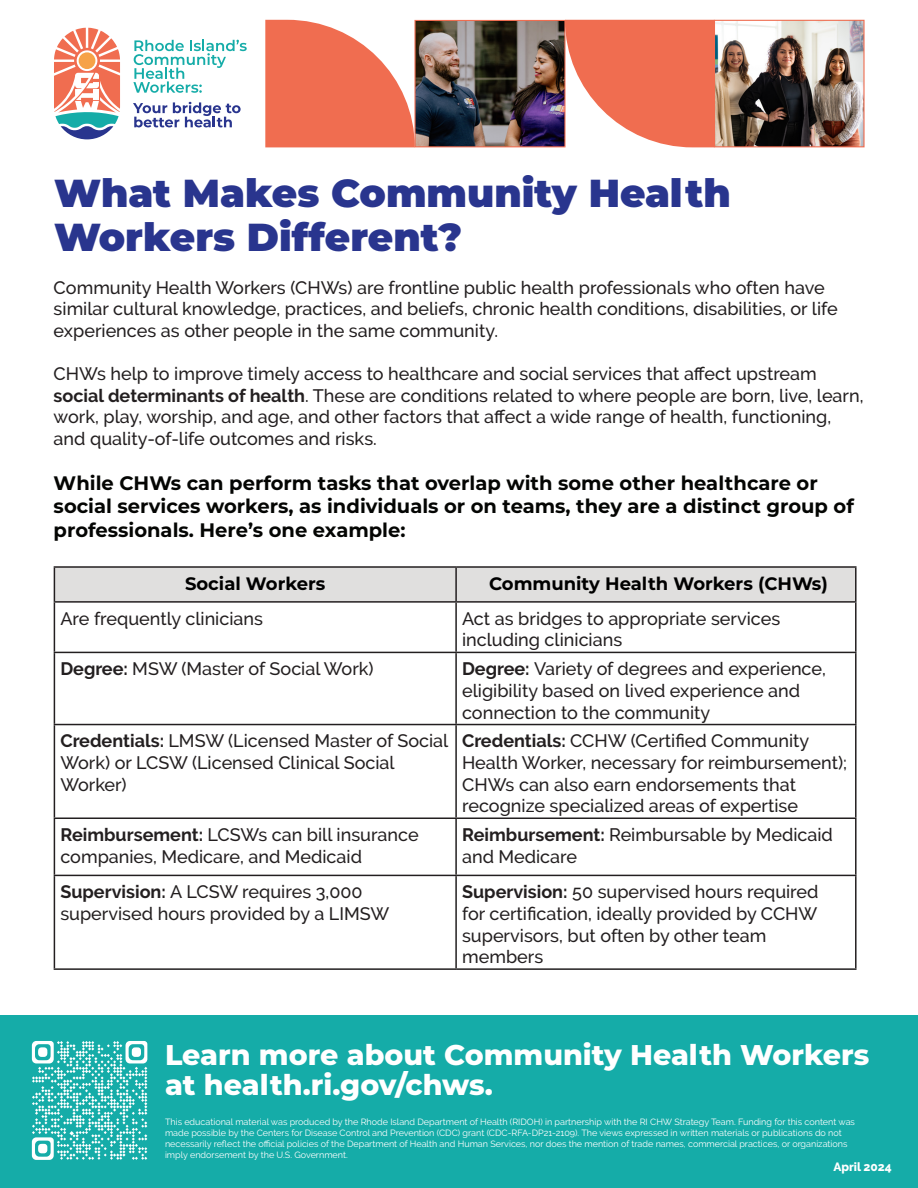
<style>
.page{position:relative;width:918px;height:1188px;background:#fff}
.page>*{position:absolute;margin:0;border:0;box-sizing:border-box;transform-origin:0 0}
.t1{font:900 39px/43.5px "Montserrat";color:#29358e}
.t2{font:800 28.5px "Montserrat";color:#fff}
.t3{font:700 19.5px/23.4px "Montserrat";color:#040503}
.t4{font:500 18px/21.6px "Raleway";color:#231f20}
.t5{font:700 18px "Montserrat";color:#000}
.t6{font:800 12px "Raleway";color:#fff}
.t7{font:9px/10.8px "Raleway";color:#fff}
.s1{font-weight:700}
</style>
<div class="page">
<div style="left:0;top:1015px;width:918px;height:173px;background:#15aca8"></div>
<div style="left:55px;top:568px;width:800px;height:33px;background:#e0dfde"></div>
<hr style="left:54px;top:566px;width:402px;height:2px;background:#231f20">
<hr style="left:54px;top:568px;width:1px;height:33px;background:#231f20">
<hr style="left:456px;top:566px;width:401px;height:2px;background:#231f20">
<hr style="left:455px;top:568px;width:2px;height:33px;background:#231f20">
<hr style="left:855px;top:568px;width:2px;height:33px;background:#231f20">
<hr style="left:54px;top:601px;width:402px;height:2px;background:#231f20">
<hr style="left:54px;top:603px;width:1px;height:49px;background:#231f20">
<hr style="left:456px;top:601px;width:401px;height:2px;background:#231f20">
<hr style="left:455px;top:603px;width:2px;height:49px;background:#231f20">
<hr style="left:855px;top:603px;width:2px;height:49px;background:#231f20">
<hr style="left:54px;top:652px;width:402px;height:1px;background:#231f20">
<hr style="left:54px;top:653px;width:1px;height:71px;background:#231f20">
<hr style="left:456px;top:652px;width:401px;height:1px;background:#231f20">
<hr style="left:455px;top:653px;width:2px;height:71px;background:#231f20">
<hr style="left:855px;top:653px;width:2px;height:71px;background:#231f20">
<hr style="left:54px;top:724px;width:402px;height:1px;background:#231f20">
<hr style="left:54px;top:725px;width:1px;height:93px;background:#231f20">
<hr style="left:456px;top:724px;width:401px;height:1px;background:#231f20">
<hr style="left:455px;top:725px;width:2px;height:93px;background:#231f20">
<hr style="left:855px;top:725px;width:2px;height:93px;background:#231f20">
<hr style="left:54px;top:818px;width:402px;height:1px;background:#231f20">
<hr style="left:54px;top:819px;width:1px;height:56px;background:#231f20">
<hr style="left:456px;top:818px;width:401px;height:1px;background:#231f20">
<hr style="left:455px;top:819px;width:2px;height:56px;background:#231f20">
<hr style="left:855px;top:819px;width:2px;height:56px;background:#231f20">
<hr style="left:54px;top:875px;width:402px;height:1px;background:#231f20">
<hr style="left:54px;top:876px;width:1px;height:92px;background:#231f20">
<hr style="left:456px;top:875px;width:401px;height:1px;background:#231f20">
<hr style="left:455px;top:876px;width:2px;height:92px;background:#231f20">
<hr style="left:855px;top:876px;width:2px;height:92px;background:#231f20">
<hr style="left:54px;top:968px;width:402px;height:2px;background:#231f20">
<hr style="left:456px;top:968px;width:401px;height:2px;background:#231f20">
<img style="left:416px;top:22px;width:148px;height:123px">
<div style="left:414px;top:20px;width:152px;height:127px;border:1px solid #f06d50"></div>
<img style="left:716px;top:22px;width:147px;height:123px">
<div style="left:714px;top:20px;width:151px;height:127px;border:1px solid #f06d50"></div>
<svg style="left:565px;top:20px;width:149px;height:127px"></svg>
<svg style="left:265px;top:20px;width:150px;height:127px"></svg>
<svg style="left:54px;top:28px;width:66px;height:111px"></svg>
<svg style="left:133px;top:40px;width:114px;height:53px"></svg>
<svg style="left:133px;top:102px;width:108px;height:25px"></svg>
<svg style="left:32px;top:1041px;width:115px;height:119px"></svg>
<p class="t1" style="left:54px;top:169px;width:678px">What Makes Community Health<br>Workers Different?</p>
<p class="t4" style="left:54px;top:277px;width:786px">Community Health Workers (CHWs) are frontline public health professionals who often have similar cultural knowledge, practices, and beliefs, chronic health conditions, disabilities, or life experiences as other people in the same community.</p>
<p class="t4" style="left:54px;top:363px;width:811px">CHWs help to improve timely access to healthcare and social services that affect upstream <span class="s1">social determinants of health</span>. These are conditions related to where people are born, live, learn, work, play, worship, and age, and other factors that affect a wide range of health, functioning, and quality-of-life outcomes and risks.</p>
<p class="t3" style="left:54px;top:470px;width:802px">While CHWs can perform tasks that overlap with some other healthcare or social services workers, as individuals or on teams, they are a distinct group of professionals. Here’s one example:</p>
<p class="t5" style="left:185px;top:571px;width:142px">Social Workers</p>
<p class="t5" style="left:489px;top:571px;width:340px">Community Health Workers (CHWs)</p>
<p class="t4" style="left:60px;top:608px;width:204px">Are frequently clinicians</p>
<p class="t4" style="left:462px;top:608px;width:320px">Act as bridges to appropriate services including clinicians</p>
<p class="t4" style="left:60px;top:658px;width:315px"><span class="s1">Degree:</span> MSW (Master of Social Work)</p>
<p class="t4" style="left:462px;top:658px;width:365px"><span class="s1">Degree:</span> Variety of degrees and experience, eligibility based on lived experience and connection to the community</p>
<p class="t4" style="left:60px;top:730px;width:390px"><span class="s1">Credentials:</span> LMSW (Licensed Master of Social<br>Work) or LCSW (Licensed Clinical Social<br>Worker)</p>
<p class="t4" style="left:462px;top:730px;width:387px"><span class="s1">Credentials:</span> CCHW (Certified Community Health Worker, necessary for reimbursement); CHWs can also earn endorsements that recognize specialized areas of expertise</p>
<p class="t4" style="left:60px;top:824px;width:360px"><span class="s1">Reimbursement:</span> LCSWs can bill insurance companies, Medicare, and Medicaid</p>
<p class="t4" style="left:462px;top:824px;width:372px"><span class="s1">Reimbursement:</span> Reimbursable by Medicaid and Medicare</p>
<p class="t4" style="left:60px;top:881px;width:330px"><span class="s1">Supervision:</span> A LCSW requires 3,000 supervised hours provided by a LIMSW</p>
<p class="t4" style="left:462px;top:881px;width:358px"><span class="s1">Supervision:</span> 50 supervised hours required for certification, ideally provided by CCHW supervisors, but often by other team members</p>
<p class="t2" style="left:165px;top:1034px;width:706px">Learn more about Community Health Workers</p>
<p class="t2" style="left:165px;top:1064px;width:329px">at health.ri.gov/chws.</p>
<p class="t7" style="left:165px;top:1117px;width:691px">This educational material was produced by the Rhode Island Department of Health (RIDOH) in partnership with the RI CHW Strategy Team. Funding for this content was made possible by the Centers for Disease Control and Prevention (CDC) grant (CDC-RFA-DP21-2109). The views expressed in written materials or publications do not necessarily reflect the official policies of the Department of Health and Human Services, nor does the mention of trade names, commercial practices, or organizations imply endorsement by the U.S. Government.</p>
<p class="t6" style="left:833px;top:1160px;width:60px">April 2024</p>
</div>
